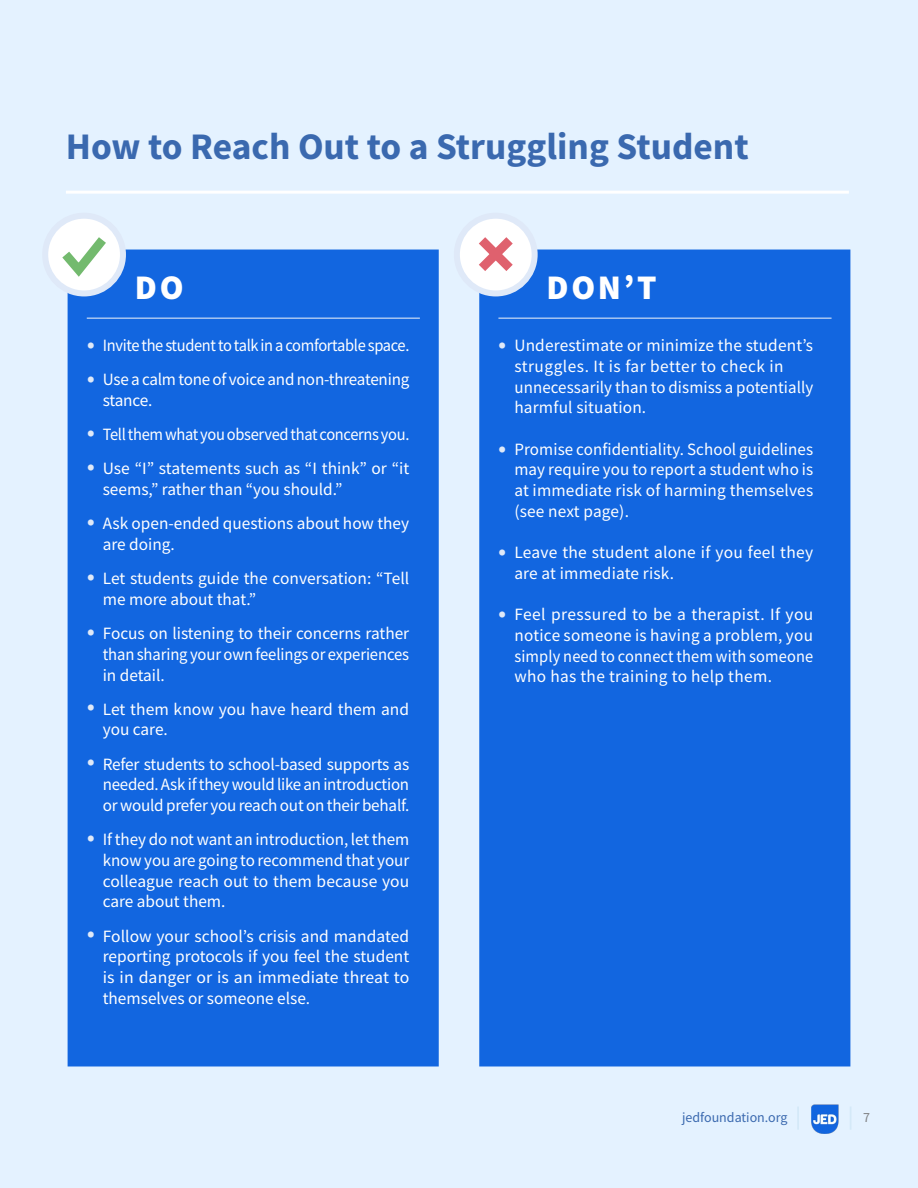
<style>
.page{position:relative;width:918px;height:1188px;background:#e4f2ff}
.page>*{position:absolute;margin:0;border:0;box-sizing:border-box;transform-origin:0 0}
.t1{font:700 37.5px "Source Sans Pro";color:#3a69af}
.t2{font:900 34.5px "Source Sans Pro";color:#fff}
.t3{font:900 21px/34.2px "Source Sans Pro";color:#dfe9f8}
.t4{font:17.25px/20.7px "Source Sans Pro";color:#fff}
.t5{font:17.25px/34.2px "Source Sans Pro";letter-spacing:-.02em;color:#fff}
.t6{font:17.25px/34.2px "Source Sans Pro";letter-spacing:-.02em;color:#fff;scale:.95 1}
.t7{font:17.25px/20.7px "Source Sans Pro";color:#fff;scale:.96 1}
.t8{font:13.95px "Source Sans Pro";color:#3a69af}
.t9{font:13.95px "Source Sans Pro";color:#818385}
</style>
<div class="page">
<hr style="left:66px;top:191px;width:783px;height:3px;background:#fff">
<div style="left:68px;top:250px;width:371px;height:816px;background:#1266e0"></div>
<div style="left:479px;top:250px;width:371px;height:816px;background:#1266e0"></div>
<hr style="left:87px;top:317px;width:333px;height:2px;background:#dfe9f8">
<hr style="left:498px;top:317px;width:334px;height:2px;background:#dfe9f8">
<svg style="left:45px;top:216px;width:78px;height:77px"></svg>
<div style="left:42px;top:213px;width:84px;height:83px;border:6px solid #dfe9f8;border-radius:50%"></div>
<svg style="left:53px;top:227px;width:62px;height:57px"></svg>
<svg style="left:457px;top:216px;width:78px;height:77px;fill:#fff"></svg>
<div style="left:454px;top:213px;width:84px;height:83px;border:6px solid #dfe9f8;border-radius:50%"></div>
<svg style="left:469px;top:228px;width:53px;height:53px"></svg>
<svg style="left:850px;top:1107px;width:1px;height:23px"></svg>
<hr style="left:797px;top:1107px;width:2px;height:23px;background:#d4e9f8">
<img style="left:811px;top:1105px;width:28px;height:29px">
<h1 class="t1" style="left:66px;top:121px;width:684px">How to Reach Out to a Struggling Student</h1>
<h2 class="t2" style="left:135px;top:264px;width:50px">DO</h2>
<h2 class="t2" style="left:547px;top:264px;width:112px">DON’T</h2>
<p class="t3" style="left:87px;top:327px;width:9px">• •</p>
<p class="t3" style="left:87px;top:414px;width:9px">• •</p>
<p class="t3" style="left:87px;top:503px;width:9px">•</p>
<p class="t3" style="left:87px;top:558px;width:9px">•</p>
<p class="t3" style="left:87px;top:613px;width:9px">•</p>
<p class="t3" style="left:87px;top:689px;width:9px">•</p>
<p class="t3" style="left:87px;top:744px;width:9px">•</p>
<p class="t3" style="left:87px;top:819px;width:9px">•</p>
<p class="t3" style="left:87px;top:916px;width:9px">•</p>
<p class="t6" style="left:103px;top:328px;width:324px">Invite the student to talk in a comfortable space.<br>Use a calm tone of voice and non-threatening</p>
<p class="t5" style="left:103px;top:383px;width:308px">stance.<br>Tell them what you observed that concerns you.<br>Use “I” statements such as “I think” or “it</p>
<p class="t4" style="left:103px;top:472px;width:308px;line-height:34.2px">seems,” rather than “you should.”<br>Ask open-ended questions about how they</p>
<p class="t4" style="left:103px;top:527px;width:308px;line-height:34.2px">are doing.<br>Let students guide the conversation: “Tell</p>
<p class="t4" style="left:103px;top:582px;width:308px;line-height:34.2px">me more about that.”<br>Focus on listening to their concerns rather</p>
<p class="t7" style="left:103px;top:644px;width:321px">than sharing your own feelings or experiences in detail.</p>
<p class="t4" style="left:103px;top:699px;width:308px">Let them know you have heard them and you care.</p>
<p class="t4" style="left:103px;top:754px;width:308px;text-align:justify">Refer students to school-based supports as needed. Ask if they would like an introduction or would prefer you reach out on their behalf.</p>
<p class="t4" style="left:103px;top:829px;width:308px;text-align:justify">If they do not want an introduction, let them know you are going to recommend that your colleague reach out to them because you care about them.</p>
<p class="t4" style="left:103px;top:925px;width:308px;text-align:justify">Follow your school’s crisis and mandated reporting protocols if you feel the student is in danger or is an immediate threat to themselves or someone else.</p>
<p class="t3" style="left:498px;top:327px;width:9px">•</p>
<p class="t3" style="left:498px;top:430px;width:9px">•</p>
<p class="t3" style="left:498px;top:534px;width:9px">•</p>
<p class="t3" style="left:498px;top:596px;width:9px">•</p>
<p class="t4" style="left:514px;top:335px;width:301px">Underestimate or minimize the student’s struggles. It is far better to check in unnecessarily than to dismiss a potentially harmful situation.</p>
<p class="t4" style="left:514px;top:439px;width:300px;text-align:justify">Promise confidentiality. School guidelines may require you to report a student who is at immediate risk of harming themselves (see next page).</p>
<p class="t4" style="left:514px;top:542px;width:300px">Leave the student alone if you feel they are at immediate risk.</p>
<p class="t4" style="left:514px;top:604px;width:300px;text-align:justify">Feel pressured to be a therapist. If you notice someone is having a problem, you simply need to connect them with someone who has the training to help them.</p>
<p class="t8" style="left:682px;top:1109px;width:107px">jedfoundation.org</p>
<p class="t9" style="left:863px;top:1109px;width:8px">7</p>
</div>
